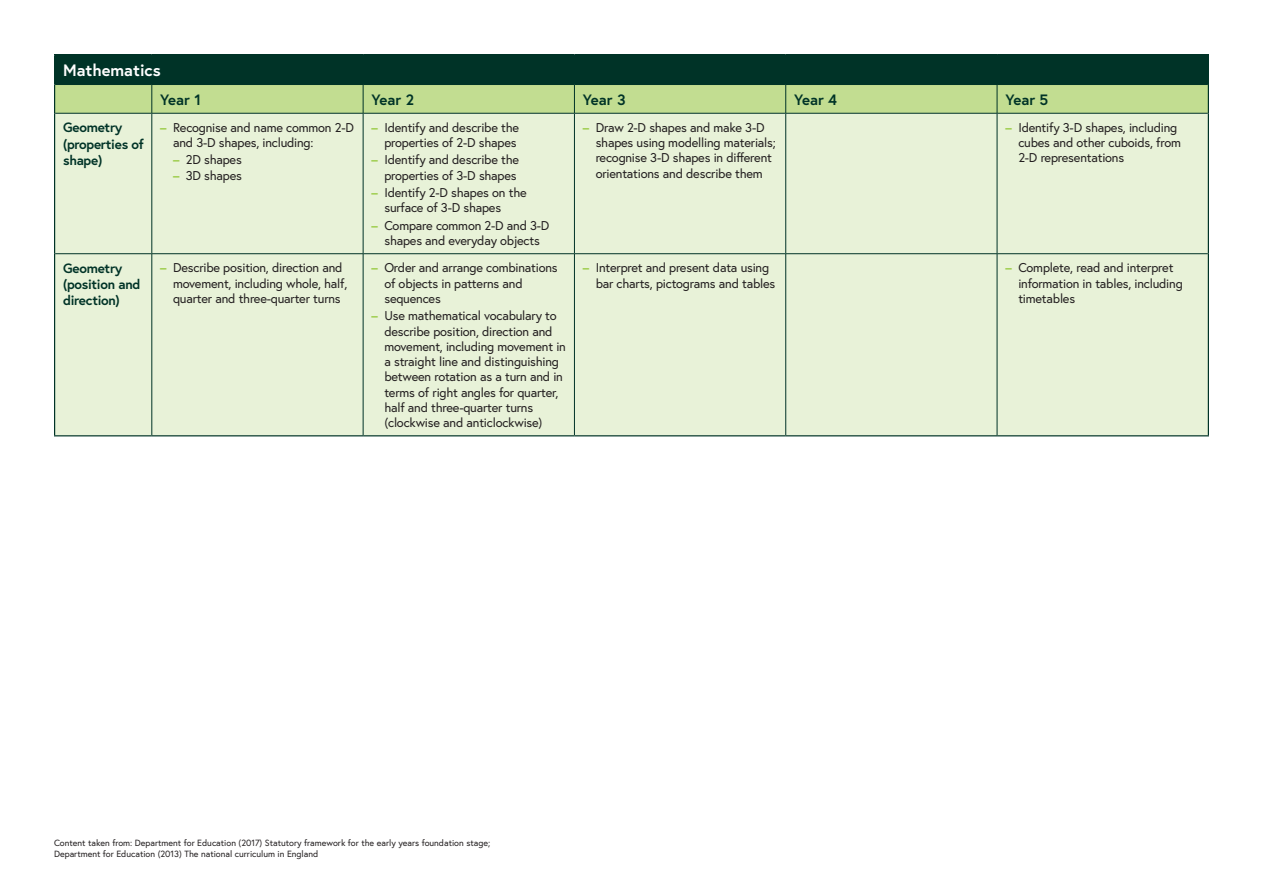
<style>
.page{position:relative;width:1263px;height:893px;background:#fff}
.page>*{position:absolute;margin:0;border:0;box-sizing:border-box;transform-origin:0 0}
.t1{font:700 16.5px "Europa";color:#fff}
.t2{font:700 15px "Europa";color:#003327}
.t3{font:700 13.5px/16.2px "Europa";letter-spacing:-.02em;color:#003327}
.t4{font:12.75px/15.3px "Europa";letter-spacing:-.015em;color:#231f20}
.t5{font:9px "Europa";color:#231f20}
.s1{font-weight:700;color:#9ccc49}
</style>
<div class="page">
<div style="left:55px;top:55px;width:1153px;height:30px;background:#003327"></div>
<div style="left:55px;top:114px;width:1153px;height:321px;background:#e8f2d8"></div>
<hr style="left:54px;top:54px;width:98px;height:1px;background:#003327">
<hr style="left:54px;top:55px;width:1px;height:30px;background:#003327">
<hr style="left:152px;top:54px;width:211px;height:1px;background:#003327">
<hr style="left:363px;top:54px;width:211px;height:1px;background:#003327">
<hr style="left:574px;top:54px;width:212px;height:1px;background:#003327">
<hr style="left:786px;top:54px;width:211px;height:1px;background:#003327">
<hr style="left:997px;top:54px;width:212px;height:1px;background:#003327">
<hr style="left:1208px;top:55px;width:1px;height:30px;background:#003327">
<hr style="left:54px;top:113px;width:1px;height:141px;background:#003327">
<hr style="left:1208px;top:113px;width:1px;height:141px;background:#003327">
<hr style="left:54px;top:254px;width:1px;height:181px;background:#003327">
<hr style="left:1208px;top:254px;width:1px;height:181px;background:#003327">
<hr style="left:54px;top:435px;width:98px;height:1px;background:#003327">
<hr style="left:152px;top:435px;width:211px;height:1px;background:#003327">
<hr style="left:363px;top:435px;width:211px;height:1px;background:#003327">
<hr style="left:574px;top:435px;width:212px;height:1px;background:#003327">
<hr style="left:786px;top:435px;width:211px;height:1px;background:#003327">
<hr style="left:997px;top:435px;width:212px;height:1px;background:#003327">
<div style="left:54px;top:85px;width:1155px;height:28px;background:#c2dd91"></div>
<hr style="left:55px;top:113px;width:97px;height:1px;background:#003327">
<hr style="left:152px;top:113px;width:211px;height:1px;background:#003327">
<hr style="left:151px;top:114px;width:1px;height:139px;background:#003327">
<hr style="left:363px;top:113px;width:211px;height:1px;background:#003327">
<hr style="left:363px;top:114px;width:1px;height:139px;background:#003327">
<hr style="left:574px;top:113px;width:212px;height:1px;background:#003327">
<hr style="left:574px;top:114px;width:1px;height:139px;background:#003327">
<hr style="left:786px;top:113px;width:211px;height:1px;background:#003327">
<hr style="left:785px;top:114px;width:1px;height:139px;background:#003327">
<hr style="left:997px;top:113px;width:211px;height:1px;background:#003327">
<hr style="left:997px;top:114px;width:1px;height:139px;background:#003327">
<hr style="left:55px;top:253px;width:97px;height:1px;background:#003327">
<hr style="left:152px;top:253px;width:211px;height:1px;background:#003327">
<hr style="left:151px;top:254px;width:1px;height:181px;background:#003327">
<hr style="left:363px;top:253px;width:211px;height:1px;background:#003327">
<hr style="left:363px;top:254px;width:1px;height:181px;background:#003327">
<hr style="left:574px;top:253px;width:212px;height:1px;background:#003327">
<hr style="left:574px;top:254px;width:1px;height:181px;background:#003327">
<hr style="left:786px;top:253px;width:211px;height:1px;background:#003327">
<hr style="left:785px;top:254px;width:1px;height:181px;background:#003327">
<hr style="left:997px;top:253px;width:211px;height:1px;background:#003327">
<hr style="left:997px;top:254px;width:1px;height:181px;background:#003327">
<p class="t1" style="left:63px;top:59px;width:99px">Mathematics</p>
<p class="t2" style="left:160px;top:89px;width:42px">Year 1</p>
<p class="t2" style="left:372px;top:89px;width:44px">Year 2</p>
<p class="t2" style="left:583px;top:89px;width:44px">Year 3</p>
<p class="t2" style="left:794px;top:89px;width:44px">Year 4</p>
<p class="t2" style="left:1005px;top:89px;width:44px">Year 5</p>
<p class="t3" style="left:63px;top:119px;width:82px">Geometry (properties of shape)</p>
<p class="t4" style="left:173px;top:119px;width:182px;text-indent:-13px"><span class="s1">–</span> Recognise and name common 2-D and 3-D shapes, including:</p>
<p class="t4" style="left:173px;top:152px;width:70px"><span class="s1">–</span> 2D shapes</p>
<p class="t4" style="left:173px;top:167px;width:70px"><span class="s1">–</span> 3D shapes</p>
<p class="t4" style="left:372px;top:119px;width:149px;text-align:right"><span class="s1">–</span> Identify and describe the properties of 2-D shapes</p>
<p class="t4" style="left:372px;top:152px;width:149px;text-align:right"><span class="s1">–</span> Identify and describe the properties of 3-D shapes</p>
<p class="t4" style="left:384px;top:185px;width:144px;text-indent:-13px"><span class="s1">–</span> Identify 2-D shapes on the surface of 3-D shapes</p>
<p class="t4" style="left:372px;top:218px;width:179px;text-align:center"><span class="s1">–</span> Compare common 2-D and 3-D shapes and everyday objects</p>
<p class="t3" style="left:63px;top:260px;width:79px">Geometry (position and direction)</p>
<p class="t4" style="left:173px;top:260px;width:176px;text-indent:-13px"><span class="s1">–</span> Describe position, direction and movement, including whole, half, quarter and three-quarter turns</p>
<p class="t4" style="left:384px;top:260px;width:175px;text-indent:-13px"><span class="s1">–</span> Order and arrange combinations of objects in patterns and sequences</p>
<p class="t4" style="left:384px;top:308px;width:183px;text-indent:-13px"><span class="s1">–</span> Use mathematical vocabulary to describe position, direction and movement, including movement in a straight line and distinguishing between rotation as a turn and in terms of right angles for quarter, half and three-quarter turns (clockwise and anticlockwise)</p>
<p class="t4" style="left:596px;top:119px;width:182px;text-indent:-13px"><span class="s1">–</span> Draw 2-D shapes and make 3-D shapes using modelling materials; recognise 3-D shapes in different orientations and describe them</p>
<p class="t4" style="left:1018px;top:119px;width:164px;text-indent:-13px"><span class="s1">–</span> Identify 3-D shapes, including cubes and other cuboids, from<br>2-D representations</p>
<p class="t4" style="left:596px;top:260px;width:181px;text-indent:-13px"><span class="s1">–</span> Interpret and present data using bar charts, pictograms and tables</p>
<p class="t4" style="left:1018px;top:260px;width:166px;text-indent:-13px"><span class="s1">–</span> Complete, read and interpret information in tables, including timetables</p>
<p class="t5" style="left:54px;top:837px;width:438px">Content taken from: Department for Education (2017) Statutory framework for the early years foundation stage;</p>
<p class="t5" style="left:54px;top:848px;width:266px">Department for Education (2013) The national curriculum in England</p>
</div>
